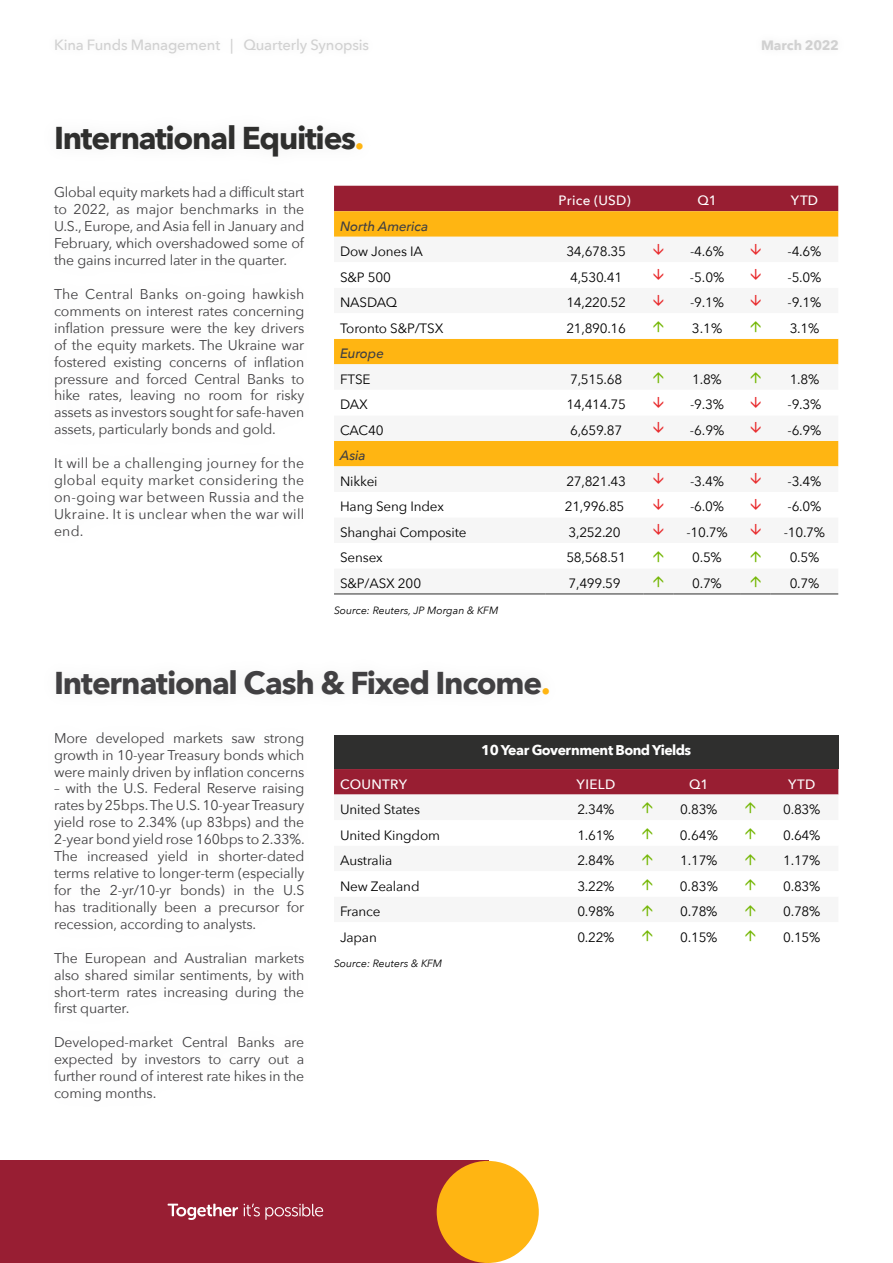
<style>
.page{position:relative;width:893px;height:1263px;background:#fff}
.page>*{position:absolute;margin:0;border:0;box-sizing:border-box;transform-origin:0 0}
.t1{font:700 31.5px "Avenir Next";letter-spacing:-.04em;color:#414042}
.t2{font:700 31.5px "Avenir Next";letter-spacing:-.04em;color:#2f2f2e}
.t3{font:500 14.85px "Avenir Next";letter-spacing:-.015em;color:#d1d1d1}
.t4{font:14.1px/17px "Avenir Next";letter-spacing:-.01em;color:#414042;text-align:justify}
.t5{font:700 14.1px "Avenir Next";letter-spacing:-.04em;color:#fff}
.t6{font:13.5px "Avenir Next";letter-spacing:-.01em;color:#000}
.t7{font:500 13.5px "Avenir Next";letter-spacing:.02em;color:#fff}
.t8{font:italic 500 13.5px "Avenir Next";letter-spacing:-.01em;color:#414042}
.t9{font:700 13.5px "Avenir Next";letter-spacing:-.005em;color:#d1d1d1}
.t10{font:italic 10.5px "Avenir Next";color:#000}
.s1{color:#ffb512}
</style>
<div class="page">
<div style="left:0;top:1161px;width:481px;height:102px;background:#981e33"></div>
<div style="left:437px;top:1161px;width:102px;height:102px;background:#ffb512;border-radius:50%"></div>
<svg style="left:168px;top:1203px;width:155px;height:17px"></svg>
<div style="left:334px;top:186px;width:504px;height:25px;background:#981e32"></div>
<svg style="left:334px;top:211px;width:504px;height:26px;fill:#ffb512"></svg>
<svg style="left:334px;top:339px;width:504px;height:128px"></svg>
<hr style="left:334px;top:594px;width:212px;height:1px;background:#2f2f2e">
<hr style="left:546px;top:594px;width:97px;height:1px;background:#2f2f2e">
<hr style="left:643px;top:594px;width:30px;height:1px;background:#2f2f2e">
<hr style="left:673px;top:594px;width:68px;height:1px;background:#2f2f2e">
<hr style="left:741px;top:594px;width:30px;height:1px;background:#2f2f2e">
<hr style="left:771px;top:594px;width:67px;height:1px;background:#2f2f2e">
<div style="left:334px;top:735px;width:504px;height:34px;background:#2f2f2e"></div>
<div style="left:334px;top:769px;width:504px;height:25px;background:#981e32"></div>
<svg style="left:334px;top:794px;width:504px;height:1px"></svg>
<svg style="left:653px;top:372px;width:10px;height:11px"></svg>
<svg style="left:751px;top:372px;width:10px;height:11px"></svg>
<svg style="left:653px;top:397px;width:10px;height:11px"></svg>
<svg style="left:751px;top:397px;width:10px;height:11px"></svg>
<svg style="left:653px;top:422px;width:10px;height:11px"></svg>
<svg style="left:751px;top:422px;width:10px;height:11px"></svg>
<p class="t3" style="left:54px;top:32px;width:317px">Kina Funds Management | Quarterly Synopsis</p>
<p class="t9" style="left:761px;top:33px;width:79px">March 2022</p>
<h1 class="t2" style="left:54px;top:110px;width:312px">International Equities<span class="s1">.</span></h1>
<p class="t4" style="left:54px;top:183px;width:252px">Global equity markets had a difficult start to 2022, as major benchmarks in the U.S., Europe, and Asia fell in January and February, which overshadowed some of the gains incurred later in the quarter.</p>
<p class="t4" style="left:54px;top:285px;width:252px">The Central Banks on-going hawkish comments on interest rates concerning inflation pressure were the key drivers of the equity markets. The Ukraine war fostered existing concerns of inflation pressure and forced Central Banks to hike rates, leaving no room for risky assets as investors sought for safe-haven assets, particularly bonds and gold.</p>
<p class="t4" style="left:54px;top:454px;width:252px">It will be a challenging journey for the global equity market considering the on-going war between Russia and the Ukraine. It is unclear when the war will end.</p>
<p class="t7" style="left:559px;top:189px;width:73px">Price (USD)</p>
<p class="t7" style="left:697px;top:189px;width:21px">Q1</p>
<p class="t7" style="left:791px;top:189px;width:29px">YTD</p>
<p class="t8" style="left:340px;top:215px;width:90px">North America</p>
<p class="t6" style="left:340px;top:240px;width:85px">Dow Jones IA</p>
<p class="t6" style="left:566px;top:240px;width:61px">34,678.35</p>
<p class="t6" style="left:690px;top:240px;width:35px">-4.6%</p>
<p class="t6" style="left:788px;top:240px;width:35px">-4.6%</p>
<p class="t6" style="left:340px;top:266px;width:53px">S&amp;P 500</p>
<p class="t6" style="left:570px;top:266px;width:54px">4,530.41</p>
<p class="t6" style="left:690px;top:266px;width:36px">-5.0%</p>
<p class="t6" style="left:788px;top:266px;width:35px">-5.0%</p>
<p class="t6" style="left:340px;top:291px;width:59px">NASDAQ</p>
<p class="t6" style="left:566px;top:291px;width:61px">14,220.52</p>
<p class="t6" style="left:690px;top:291px;width:35px">-9.1%</p>
<p class="t6" style="left:788px;top:291px;width:35px">-9.1%</p>
<p class="t6" style="left:340px;top:317px;width:105px">Toronto S&amp;P/TSX</p>
<p class="t6" style="left:566px;top:317px;width:61px">21,890.16</p>
<p class="t6" style="left:692px;top:317px;width:32px">3.1%</p>
<p class="t6" style="left:790px;top:317px;width:31px">3.1%</p>
<p class="t8" style="left:340px;top:342px;width:45px">Europe</p>
<p class="t6" style="left:340px;top:368px;width:32px">FTSE</p>
<p class="t6" style="left:570px;top:368px;width:54px">7,515.68</p>
<p class="t6" style="left:692px;top:368px;width:31px">1.8%</p>
<p class="t6" style="left:790px;top:368px;width:31px">1.8%</p>
<p class="t6" style="left:340px;top:393px;width:29px">DAX</p>
<p class="t6" style="left:566px;top:393px;width:61px">14,414.75</p>
<p class="t6" style="left:690px;top:393px;width:35px">-9.3%</p>
<p class="t6" style="left:788px;top:393px;width:35px">-9.3%</p>
<p class="t6" style="left:340px;top:419px;width:45px">CAC40</p>
<p class="t6" style="left:570px;top:419px;width:54px">6,659.87</p>
<p class="t6" style="left:690px;top:419px;width:36px">-6.9%</p>
<p class="t6" style="left:788px;top:419px;width:35px">-6.9%</p>
<p class="t8" style="left:340px;top:444px;width:27px">Asia</p>
<p class="t6" style="left:340px;top:470px;width:39px">Nikkei</p>
<p class="t6" style="left:566px;top:470px;width:61px">27,821.43</p>
<p class="t6" style="left:690px;top:470px;width:35px">-3.4%</p>
<p class="t6" style="left:788px;top:470px;width:35px">-3.4%</p>
<p class="t6" style="left:340px;top:495px;width:105px">Hang Seng Index</p>
<p class="t6" style="left:565px;top:495px;width:61px">21,996.85</p>
<p class="t6" style="left:690px;top:495px;width:35px">-6.0%</p>
<p class="t6" style="left:788px;top:495px;width:35px">-6.0%</p>
<p class="t6" style="left:340px;top:521px;width:128px">Shanghai Composite</p>
<p class="t6" style="left:569px;top:521px;width:54px">3,252.20</p>
<p class="t6" style="left:686px;top:521px;width:43px">-10.7%</p>
<p class="t6" style="left:784px;top:521px;width:43px">-10.7%</p>
<p class="t6" style="left:340px;top:546px;width:44px">Sensex</p>
<p class="t6" style="left:566px;top:546px;width:61px">58,568.51</p>
<p class="t6" style="left:692px;top:546px;width:31px">0.5%</p>
<p class="t6" style="left:790px;top:546px;width:31px">0.5%</p>
<p class="t6" style="left:340px;top:572px;width:83px">S&amp;P/ASX 200</p>
<p class="t6" style="left:569px;top:572px;width:54px">7,499.59</p>
<p class="t6" style="left:692px;top:572px;width:31px">0.7%</p>
<p class="t6" style="left:790px;top:572px;width:31px">0.7%</p>
<p class="t10" style="left:334px;top:601px;width:166px">Source: Reuters, JP Morgan &amp; KFM</p>
<h1 class="t1" style="left:54px;top:656px;width:498px">International Cash &amp; Fixed Income<span class="s1">.</span></h1>
<p class="t4" style="left:54px;top:729px;width:252px">More developed markets saw strong growth in 10-year Treasury bonds which were mainly driven by inflation concerns</p>
<p class="t4" style="left:54px;top:779px;width:252px">– with the U.S. Federal Reserve raising rates by 25bps. The U.S. 10-year Treasury yield rose to 2.34% (up 83bps) and the 2-year bond yield rose 160bps to 2.33%.<br>The increased yield in shorter-dated terms relative to longer-term (especially for the 2-yr/10-yr bonds) in the U.S has traditionally been a precursor for recession, according to analysts.</p>
<p class="t4" style="left:54px;top:949px;width:252px">The European and Australian markets also shared similar sentiments, by with short-term rates increasing during the first quarter.</p>
<p class="t4" style="left:54px;top:1033px;width:252px">Developed-market Central Banks are expected by investors to carry out a further round of interest rate hikes in the coming months.</p>
<p class="t5" style="left:481px;top:738px;width:212px">10 Year Government Bond Yields</p>
<p class="t7" style="left:340px;top:772px;width:69px">COUNTRY</p>
<p class="t7" style="left:577px;top:772px;width:40px">YIELD</p>
<p class="t7" style="left:689px;top:772px;width:21px">Q1</p>
<p class="t7" style="left:788px;top:772px;width:29px">YTD</p>
<p class="t6" style="left:340px;top:798px;width:82px">United States</p>
<p class="t6" style="left:577px;top:798px;width:39px">2.34%</p>
<p class="t6" style="left:680px;top:798px;width:39px">0.83%</p>
<p class="t6" style="left:783px;top:798px;width:39px">0.83%</p>
<p class="t6" style="left:340px;top:823px;width:102px">United Kingdom</p>
<p class="t6" style="left:577px;top:823px;width:39px">1.61%</p>
<p class="t6" style="left:680px;top:823px;width:40px">0.64%</p>
<p class="t6" style="left:783px;top:823px;width:39px">0.64%</p>
<p class="t6" style="left:340px;top:849px;width:54px">Australia</p>
<p class="t6" style="left:577px;top:849px;width:39px">2.84%</p>
<p class="t6" style="left:680px;top:849px;width:39px">1.17%</p>
<p class="t6" style="left:783px;top:849px;width:39px">1.17%</p>
<p class="t6" style="left:340px;top:874px;width:81px">New Zealand</p>
<p class="t6" style="left:577px;top:874px;width:39px">3.22%</p>
<p class="t6" style="left:680px;top:874px;width:40px">0.83%</p>
<p class="t6" style="left:783px;top:874px;width:39px">0.83%</p>
<p class="t6" style="left:340px;top:900px;width:42px">France</p>
<p class="t6" style="left:577px;top:900px;width:39px">0.98%</p>
<p class="t6" style="left:680px;top:900px;width:39px">0.78%</p>
<p class="t6" style="left:783px;top:900px;width:39px">0.78%</p>
<p class="t6" style="left:340px;top:925px;width:38px">Japan</p>
<p class="t6" style="left:577px;top:925px;width:39px">0.22%</p>
<p class="t6" style="left:680px;top:925px;width:39px">0.15%</p>
<p class="t6" style="left:783px;top:925px;width:39px">0.15%</p>
<p class="t10" style="left:334px;top:954px;width:110px">Source: Reuters &amp; KFM</p>
</div>
